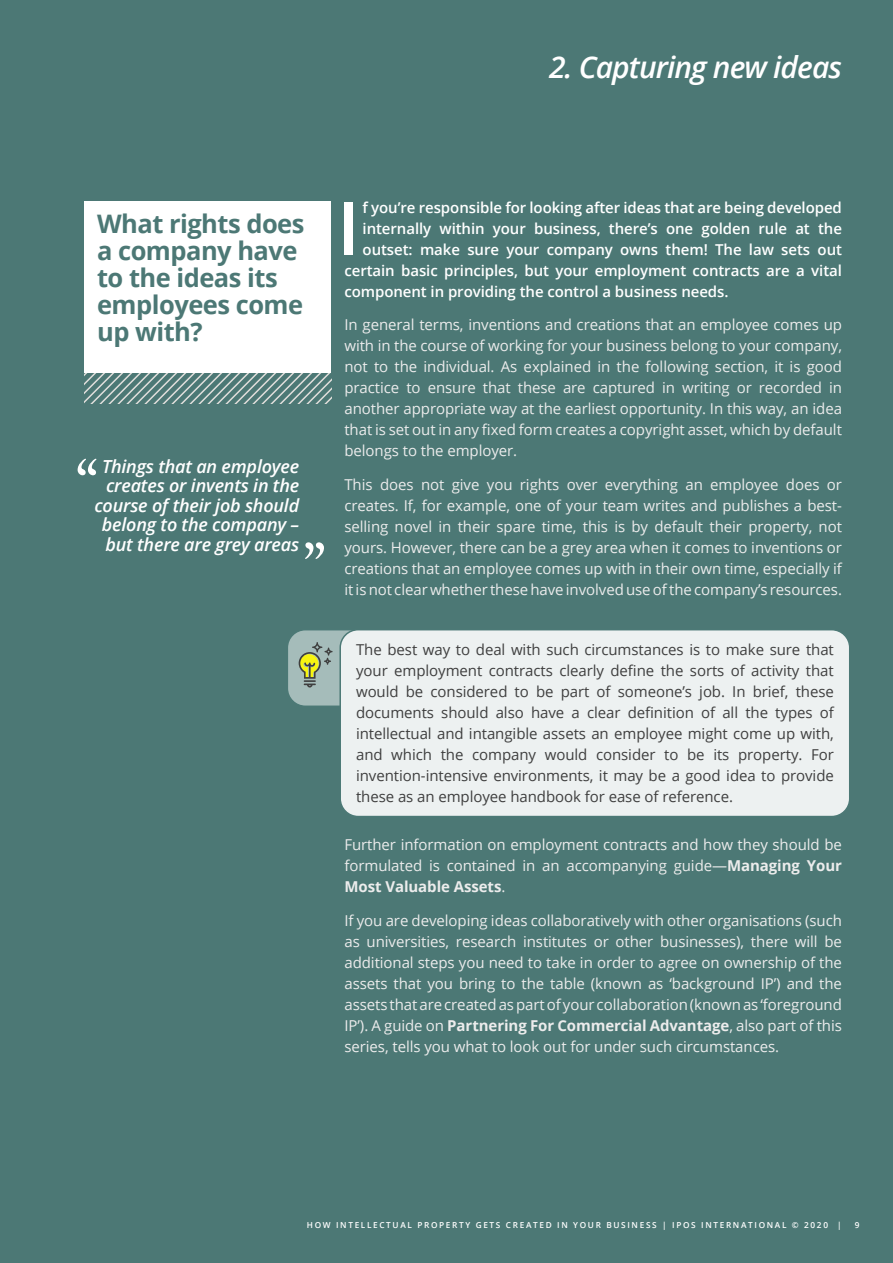
<style>
.page{position:relative;width:893px;height:1263px;background:#fff}
.page>*{position:absolute;margin:0;border:0;box-sizing:border-box;transform-origin:0 0}
.t1{font:600 73.8px "Open Sans";color:#fff}
.t2{font:italic 600 30px "Open Sans";letter-spacing:-.03em;color:#fff}
.Paragraph_Style-A-Ti{font:700 25.5px/27px "Open Sans";letter-spacing:-.02em;color:#4c7875}
.t3{font:italic 600 18px/19.5px "Open Sans";letter-spacing:-.01em;color:#fff;text-align:right}
.t4{font:15px/21px "Open Sans";letter-spacing:-.005em;color:#ececec;text-align:justify}
.t5{font:15px/21px "Open Sans";letter-spacing:-.005em;color:#3f3f3f;text-align:justify}
.t6{font:600 15px "Open Sans";letter-spacing:-.005em;color:#fff}
.t7{font:600 8.25px "Open Sans";letter-spacing:.2em;color:#fff}
.s1{font-weight:700}
</style>
<div class="page">
<hr style="left:0;top:0;width:1px;height:1263px;background:#2f2929">
<div style="left:1px;top:0;width:892px;height:1263px;background:#4c7875"></div>
<div style="left:84px;top:201px;width:247px;height:172px;background:#fff"></div>
<svg style="left:85px;top:374px;width:247px;height:29px"></svg>
<svg style="left:305px;top:542px;width:19px;height:17px"></svg>
<svg style="left:78px;top:459px;width:18px;height:16px"></svg>
<div style="left:287px;top:630px;width:510px;height:76px;background:#a5bcba;border-radius:18px"></div>
<div style="left:340px;top:630px;width:510px;height:186px;background:#edf1f1;border-radius:18px"></div>
<div style="left:339px;top:629px;width:511px;height:188px;border:2px solid #4c7976;border-radius:18px"></div>
<svg style="left:299px;top:642px;width:34px;height:45px"></svg>
<p class="t2" style="left:549px;top:47px;width:294px">2. Capturing new ideas</p>
<p class="Paragraph_Style-A-Ti" style="left:97px;top:209px;width:209px">What rights does a company have to the ideas its employees come up with?</p>
<p class="t3" style="left:94px;top:456px;width:206px">Things that an employee creates or invents in the course of their job should belong to the company – but there are grey areas</p>
<p class="t1" style="left:337px;top:177px;width:24px">I</p>
<p class="t6" style="left:363px;top:197px;width:481px">f you’re responsible for looking after ideas that are being developed</p>
<p class="t6" style="left:363px;top:218px;width:481px">internally within your business, there’s one golden rule at the</p>
<p class="t6" style="left:363px;top:239px;width:481px">outset: make sure your company owns them! The law sets out</p>
<p class="t6" style="left:344px;top:260px;width:499px">certain basic principles, but your employment contracts are a vital</p>
<p class="t6" style="left:344px;top:281px;width:386px">component in providing the control a business needs.</p>
<p class="t4" style="left:344px;top:314px;width:499px">In general terms, inventions and creations that an employee comes up with in the course of working for your business belong to your company, not to the individual. As explained in the following section, it is good practice to ensure that these are captured in writing or recorded in another appropriate way at the earliest opportunity. In this way, an idea that is set out in any fixed form creates a copyright asset, which by default belongs to the employer.</p>
<p class="t4" style="left:344px;top:474px;width:499px">This does not give you rights over everything an employee does or creates. If, for example, one of your team writes and publishes a best&shy;selling novel in their spare time, this is by default their property, not yours. However, there can be a grey area when it comes to inventions or creations that an employee comes up with in their own time, especially if it is not clear whether these have involved use of the company’s resources.</p>
<p class="t5" style="left:356px;top:638px;width:479px">The best way to deal with such circumstances is to make sure that your employment contracts clearly define the sorts of activity that would be considered to be part of someone’s job. In brief, these documents should also have a clear definition of all the types of intellectual and intangible assets an employee might come up with, and which the company would consider to be its property. For invention-intensive environments, it may be a good idea to provide these as an employee handbook for ease of reference.</p>
<p class="t4" style="left:344px;top:834px;width:499px">Further information on employment contracts and how they should be formulated is contained in an accompanying guide—<span class="s1">Managing Your Most Valuable Assets</span>.</p>
<p class="t4" style="left:344px;top:910px;width:499px">If you are developing ideas collaboratively with other organisations (such as universities, research institutes or other businesses), there will be additional steps you need to take in order to agree on ownership of the assets that you bring to the table (known as ‘background IP’) and the assets that are created as part of your collaboration (known as ‘foreground IP’). A guide on <span class="s1">Partnering For Commercial Advantage</span>, also part of this series, tells you what to look out for under such circumstances.</p>
<p class="t7" style="left:307px;top:1219px;width:536px">HOW INTELLECTUAL PROPERTY GETS CREATED IN YOUR BUSINESS | IPOS INTERNATIONAL © 2020 |</p>
<p class="t7" style="left:855px;top:1219px;width:6px">9</p>
<p class="t7" style="left:817px;top:1219px;width:13px">19</p>
</div>
